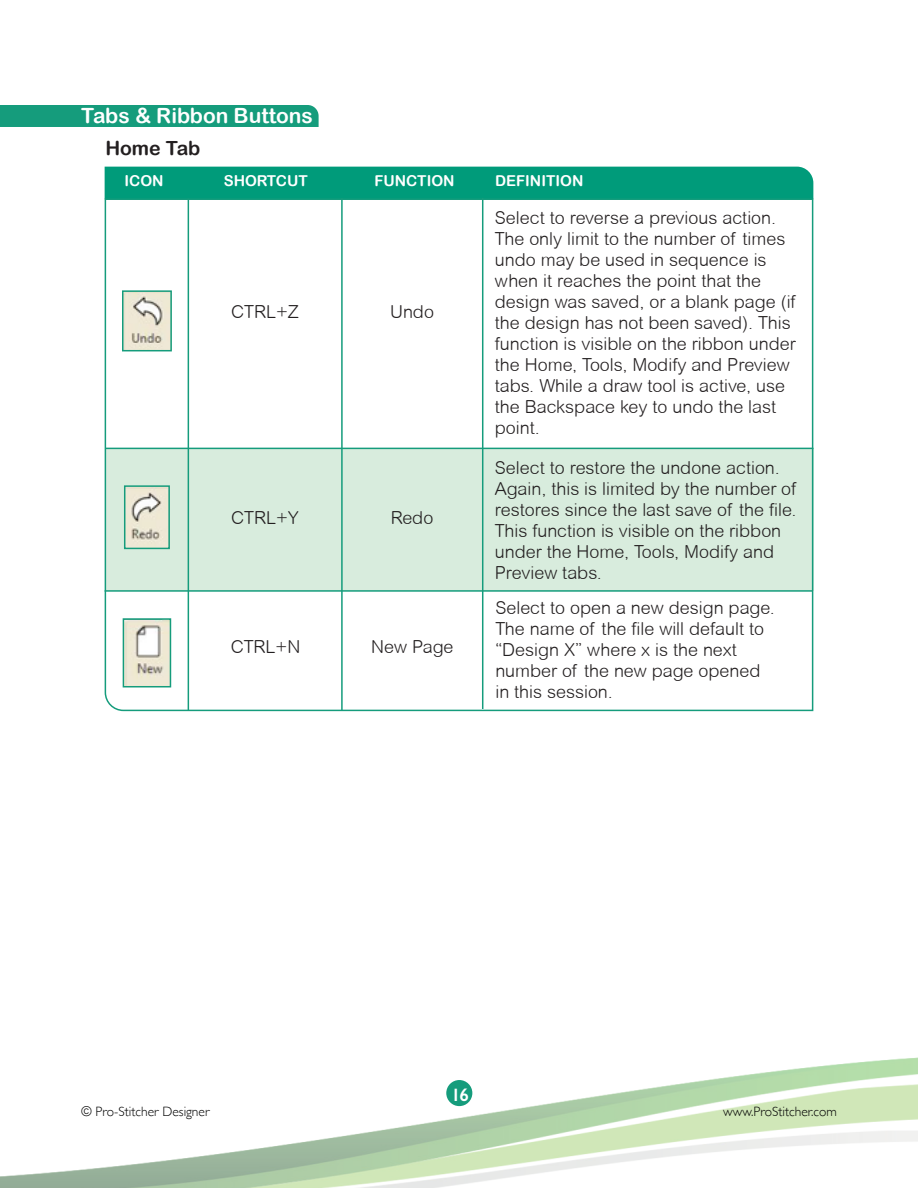
<style>
.page{position:relative;width:918px;height:1188px;background:#fff}
.page>*{position:absolute;margin:0;border:0;box-sizing:border-box;transform-origin:0 0}
.t1{font:21px "Arial Rounded MT Bold";color:#fff}
.t2{font:19.5px "Arial Rounded MT Bold";color:#231f20}
.t3{font:300 18px/21px "Arial Rounded MT";color:#231f20}
.t4{font:600 18px "Gill Sans";color:#fff}
.t5{font:15px "Arial Rounded MT Bold";color:#fff}
.t6{font:300 13.5px "Gill Sans";color:#000}
</style>
<div class="page">
<div style="left:0;top:105px;width:319px;height:22px;background:#159c7c"></div>
<img style="left:0;top:1057px;width:918px;height:131px">
<div style="left:446px;top:1080px;width:26px;height:26px;background:#159c7c;border-radius:50%"></div>
<div style="left:105px;top:167px;width:708px;height:31px;background:#009b7a"></div>
<svg style="left:104px;top:198px;width:710px;height:514px"></svg>
<hr style="left:188px;top:198px;width:1px;height:512px;background:#159c7c">
<hr style="left:341px;top:198px;width:2px;height:512px;background:#159c7c">
<img style="left:125px;top:293px;width:44px;height:55px">
<div style="left:122px;top:290px;width:50px;height:61px;border:2px solid #159c7c"></div>
<img style="left:127px;top:488px;width:40px;height:58px">
<div style="left:124px;top:485px;width:46px;height:64px;border:2px solid #159c7c"></div>
<img style="left:126px;top:621px;width:42px;height:63px">
<div style="left:123px;top:618px;width:48px;height:69px;border:2px solid #159c7c"></div>
<hr style="left:105px;top:590px;width:708px;height:2px;background:#159c7c">
<hr style="left:482px;top:198px;width:1px;height:511px;background:#159c7c">
<p class="t1" style="left:81px;top:103px;width:234px">Tabs &amp; Ribbon Buttons</p>
<p class="t2" style="left:105px;top:136px;width:97px">Home Tab</p>
<p class="t5" style="left:125px;top:172px;width:41px">ICON</p>
<p class="t5" style="left:224px;top:172px;width:86px">SHORTCUT</p>
<p class="t5" style="left:374px;top:172px;width:82px">FUNCTION</p>
<p class="t5" style="left:495px;top:172px;width:90px">DEFINITION</p>
<p class="t3" style="left:495px;top:207px;width:302px">Select to reverse a previous action.<br>The only limit to the number of times undo may be used in sequence is when it reaches the point that the design was saved, or a blank page (if the design has not been saved). This function is visible on the ribbon under the Home, Tools, Modify and Preview tabs. While a draw tool is active, use the Backspace key to undo the last point.</p>
<p class="t3" style="left:231px;top:301px;width:69px">CTRL+Z</p>
<p class="t3" style="left:390px;top:301px;width:45px">Undo</p>
<p class="t3" style="left:231px;top:507px;width:69px">CTRL+Y</p>
<p class="t3" style="left:391px;top:507px;width:44px">Redo</p>
<p class="t3" style="left:231px;top:636px;width:71px">CTRL+N</p>
<p class="t3" style="left:371px;top:636px;width:84px">New Page</p>
<p class="t3" style="left:495px;top:457px;width:303px">Select to restore the undone action.<br>Again, this is limited by the number of restores since the last save of the file.<br>This function is visible on the ribbon under the Home, Tools, Modify and</p>
<p class="t3" style="left:495px;top:562px;width:108px">Preview tabs.</p>
<p class="t3" style="left:495px;top:597px;width:281px">Select to open a new design page.<br>The name of the file will default to “Design X” where x is the next</p>
<p class="t3" style="left:495px;top:660px;width:267px">number of the new page opened</p>
<p class="t3" style="left:495px;top:681px;width:119px">in this session.</p>
<p class="t4" style="left:451px;top:1084px;width:19px">16</p>
<p class="t6" style="left:81px;top:1101px;width:130px">© Pro-Stitcher Designer</p>
<p class="t6" style="left:723px;top:1101px;width:115px">www.ProStitcher.com</p>
</div>
